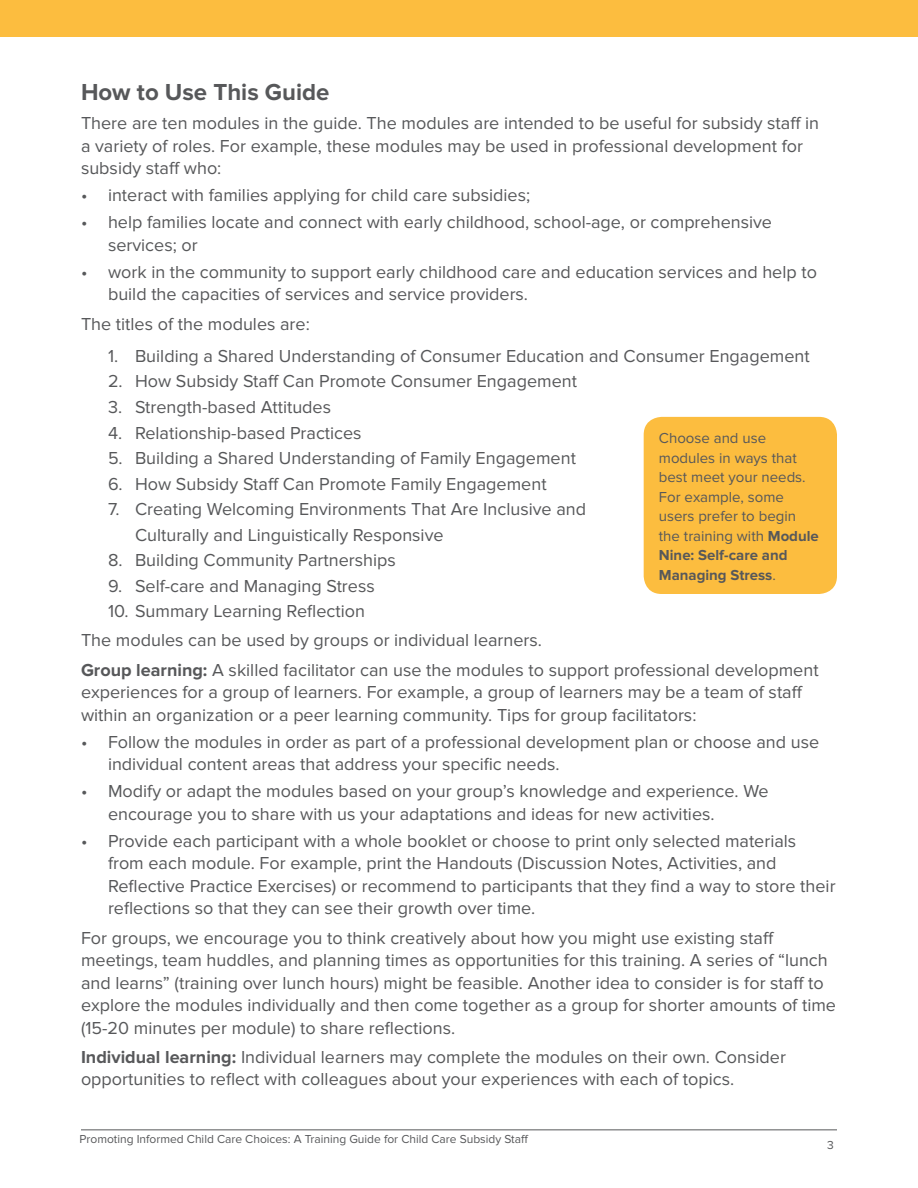
<style>
.page{position:relative;width:918px;height:1188px;background:#fff}
.page>*{position:absolute;margin:0;border:0;box-sizing:border-box;transform-origin:0 0}
.t1{font:700 24px "Proxima Nova";color:#57585a}
.t2{font:18px/22.5px "Proxima Nova";color:#57585a}
.t3{font:15px/19.5px "Proxima Nova";color:#57585a}
.t4{font:12px "Proxima Nova";color:#57585a}
.s1{font-weight:700}
</style>
<div class="page">
<hr style="left:81px;top:1129px;width:756px;height:1px;background:#57585a">
<div style="left:0;top:0;width:918px;height:37px;background:#fcbd3f"></div>
<div style="left:644px;top:417px;width:193px;height:177px;background:#fcbd3f;border-radius:18px"></div>
<h2 class="t1" style="left:81px;top:78px;width:250px">How to Use This Guide</h2>
<p class="t2" style="left:81px;top:112px;width:740px">There are ten modules in the guide. The modules are intended to be useful for subsidy staff in a variety of roles. For example, these modules may be used in professional development for subsidy staff who:</p>
<p class="t2" style="left:81px;top:184px;width:451px">• interact with families applying for child care subsidies;</p>
<p class="t2" style="left:108px;top:211px;width:666px;text-indent:-27px">• help families locate and connect with early childhood, school-age, or comprehensive services; or</p>
<p class="t2" style="left:108px;top:261px;width:711px;text-indent:-27px">• work in the community to support early childhood care and education services and help to build the capacities of services and service providers.</p>
<p class="t2" style="left:81px;top:313px;width:230px">The titles of the modules are:</p>
<p class="t2" style="left:108px;top:345px;width:703px">1. Building a Shared Understanding of Consumer Education and Consumer Engagement</p>
<p class="t2" style="left:108px;top:371px;width:471px">2. How Subsidy Staff Can Promote Consumer Engagement</p>
<p class="t2" style="left:108px;top:396px;width:225px">3. Strength-based Attitudes</p>
<p class="t2" style="left:108px;top:422px;width:255px">4. Relationship-based Practices</p>
<p class="t2" style="left:108px;top:447px;width:469px">5. Building a Shared Understanding of Family Engagement</p>
<p class="t2" style="left:108px;top:473px;width:440px">6. How Subsidy Staff Can Promote Family Engagement</p>
<p class="t2" style="left:135px;top:497px;width:453px;line-height:25.5px;text-indent:-27px">7. Creating Welcoming Environments That Are Inclusive and<br>Culturally and Linguistically Responsive</p>
<p class="t2" style="left:108px;top:549px;width:289px">8. Building Community Partnerships</p>
<p class="t2" style="left:108px;top:575px;width:268px">9. Self-care and Managing Stress</p>
<p class="t2" style="left:108px;top:600px;width:258px">10. Summary Learning Reflection</p>
<p class="t2" style="left:81px;top:629px;width:463px">The modules can be used by groups or individual learners.</p>
<p class="t2" style="left:81px;top:659px;width:739px"><span class="s1">Group learning:</span> A skilled facilitator can use the modules to support professional development experiences for a group of learners. For example, a group of learners may be a team of staff within an organization or a peer learning community. Tips for group facilitators:</p>
<p class="t2" style="left:108px;top:731px;width:713px;text-indent:-27px">• Follow the modules in order as part of a professional development plan or choose and use individual content areas that address your specific needs.</p>
<p class="t2" style="left:108px;top:780px;width:662px;text-indent:-27px">• Modify or adapt the modules based on your group’s knowledge and experience. We encourage you to share with us your adaptations and ideas for new activities.</p>
<p class="t2" style="left:108px;top:830px;width:729px;text-indent:-27px">• Provide each participant with a whole booklet or choose to print only selected materials from each module. For example, print the Handouts (Discussion Notes, Activities, and Reflective Practice Exercises) or recommend to participants that they find a way to store their reflections so that they can see their growth over time.</p>
<p class="t2" style="left:81px;top:927px;width:757px">For groups, we encourage you to think creatively about how you might use existing staff meetings, team huddles, and planning times as opportunities for this training. A series of “lunch and learns” (training over lunch hours) might be feasible. Another idea to consider is for staff to explore the modules individually and then come together as a group for shorter amounts of time (15-20 minutes per module) to share reflections.</p>
<p class="t2" style="left:81px;top:1046px;width:706px"><span class="s1">Individual learning:</span> Individual learners may complete the modules on their own. Consider opportunities to reflect with colleagues about your experiences with each of topics.</p>
<p class="t3" style="left:659px;top:429px;width:161px">Choose and use modules in ways that best meet your needs.<br>For example, some users prefer to begin the training with <span class="s1">Module<br>Nine: Self-care and<br>Managing Stress</span>.</p>
<p class="t4" style="left:80px;top:1133px;width:451px">Promoting Informed Child Care Choices: A Training Guide for Child Care Subsidy Staff</p>
<p class="t4" style="left:827px;top:1138px;width:8px">3</p>
</div>
